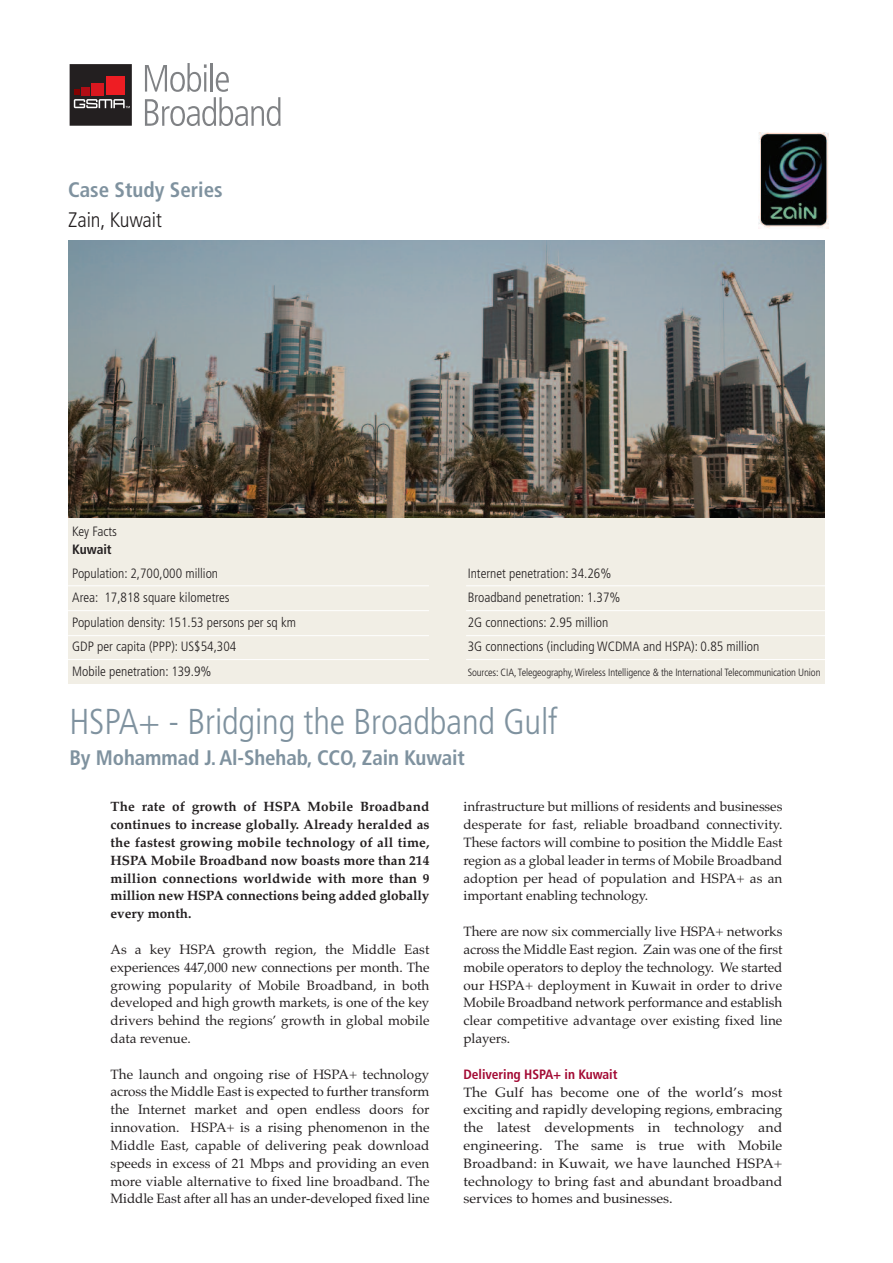
<style>
.page{position:relative;width:893px;height:1263px;background:#fff}
.page>*{position:absolute;margin:0;border:0;box-sizing:border-box;transform-origin:0 0}
.t1{font:300 condensed 36px "Frutiger";letter-spacing:-.005em;color:#7f929f}
.t2{font:700 condensed 21px "Frutiger";letter-spacing:-.005em;color:#7f929f}
.t3{font:300 condensed 21px "Frutiger";color:#231f20}
.t4{font:13.5px/17.9px "Palatino";letter-spacing:-.005em;color:#231f20;text-align:justify}
.t5{font:300 condensed 13.5px/24.5px "Frutiger";color:#231f20}
.t6{font:13.5px/17.9px "Palatino";letter-spacing:-.005em;color:#231f20;text-align:justify;scale:1.05 1}
.t7{font:700 13.5px/17.9px "Palatino";letter-spacing:-.01em;color:#231f20;text-align:justify}
.t8{font:700 condensed 13.5px "Frutiger";letter-spacing:-.005em;color:#a30a34}
.t9{font:700 condensed 13.5px "Frutiger";color:#231f20}
.t10{font:300 condensed 10.5px "Frutiger";letter-spacing:-.01em;color:#231f20}
</style>
<div class="page">
<img style="left:68px;top:240px;width:757px;height:278px">
<div style="left:68px;top:518px;width:757px;height:165px;background:#f1eee5"></div>
<hr style="left:68px;top:635px;width:361px;height:1px;background:#fff">
<hr style="left:68px;top:659px;width:361px;height:1px;background:#fff">
<hr style="left:68px;top:610px;width:361px;height:1px;background:#fff">
<hr style="left:68px;top:585px;width:361px;height:1px;background:#fff">
<hr style="left:466px;top:635px;width:361px;height:1px;background:#fff">
<hr style="left:466px;top:659px;width:361px;height:1px;background:#fff">
<hr style="left:466px;top:610px;width:361px;height:1px;background:#fff">
<hr style="left:466px;top:585px;width:361px;height:1px;background:#fff">
<svg style="left:69px;top:64px;width:1px;height:62px"></svg>
<div style="left:70px;top:64px;width:62px;height:62px;background:#231f20"></div>
<div style="left:81px;top:87px;width:8px;height:8px;background:#b00d15"></div>
<div style="left:92px;top:83px;width:12px;height:12px;background:#d8171f"></div>
<div style="left:106px;top:77px;width:19px;height:18px;background:#ee1d23"></div>
<svg style="left:74px;top:90px;width:56px;height:18px"></svg>
<svg style="left:145px;top:63px;width:136px;height:63px"></svg>
<img style="left:759px;top:132px;width:69px;height:97px">
<h2 class="t2" style="left:68px;top:181px;width:156px">Case Study Series</h2>
<h2 class="t3" style="left:68px;top:211px;width:95px">Zain, Kuwait</h2>
<p class="t5" style="left:72px;top:520px;width:46px">Key Facts</p>
<p class="t9" style="left:72px;top:543px;width:41px">Kuwait</p>
<p class="t5" style="left:72px;top:562px;width:225px">Population: 2,700,000 million<br>Area: 17,818 square kilometres<br>Population density: 151.53 persons per sq km GDP per capita (PPP): US$54,304<br>Mobile penetration: 139.9%</p>
<p class="t5" style="left:468px;top:562px;width:293px">Internet penetration: 34.26%<br>Broadband penetration: 1.37%<br>2G connections: 2.95 million<br>3G connections (including WCDMA and HSPA): 0.85 million</p>
<p class="t10" style="left:468px;top:668px;width:354px">Sources: CIA, Telegeography,Wireless Intelligence &amp; the International Telecommunication Union</p>
<h1 class="t1" style="left:69px;top:707px;width:490px">HSPA+ - Bridging the Broadband Gulf</h1>
<h2 class="t2" style="left:69px;top:749px;width:397px">By Mohammad J. Al-Shehab, CCO, Zain Kuwait</h2>
<p class="t7" style="left:111px;top:798px;width:320px">The rate of growth of HSPA Mobile Broadband continues to increase globally. Already heralded as the fastest growing mobile technology of all time, HSPA Mobile Broadband now boasts more than 214 million connections worldwide with more than 9 million new HSPA connections being added globally every month.</p>
<p class="t4" style="left:111px;top:940px;width:320px">As a key HSPA growth region, the Middle East experiences 447,000 new connections per month. The growing popularity of Mobile Broadband, in both developed and high growth markets, is one of the key drivers behind the regions’ growth in global mobile data revenue.</p>
<p class="t4" style="left:111px;top:1065px;width:320px">The launch and ongoing rise of HSPA+ technology across the Middle East is expected to further transform the Internet market and open endless doors for innovation. HSPA+ is a rising phenomenon in the Middle East, capable of delivering peak download speeds in excess of 21 Mbps and providing an even more viable alternative to fixed line broadband. The Middle East after all has an under-developed fixed line</p>
<p class="t4" style="left:463px;top:798px;width:320px">infrastructure but millions of residents and businesses desperate for fast, reliable broadband connectivity.<br>These factors will combine to position the Middle East region as a global leader in terms of Mobile Broadband adoption per head of population and HSPA+ as an important enabling technology.</p>
<p class="t4" style="left:463px;top:922px;width:320px">There are now six commercially live HSPA+ networks across the Middle East region. Zain was one of the first mobile operators to deploy the technology. We started our HSPA+ deployment in Kuwait in order to drive Mobile Broadband network performance and establish clear competitive advantage over existing fixed line players.</p>
<p class="t8" style="left:463px;top:1069px;width:155px">Delivering HSPA+ in Kuwait</p>
<p class="t6" style="left:463px;top:1083px;width:305px">The Gulf has become one of the world’s most exciting and rapidly developing regions, embracing the latest developments in technology and engineering. The same is true with Mobile Broadband: in Kuwait, we have launched HSPA+ technology to bring fast and abundant broadband services to homes and businesses.</p>
</div>
